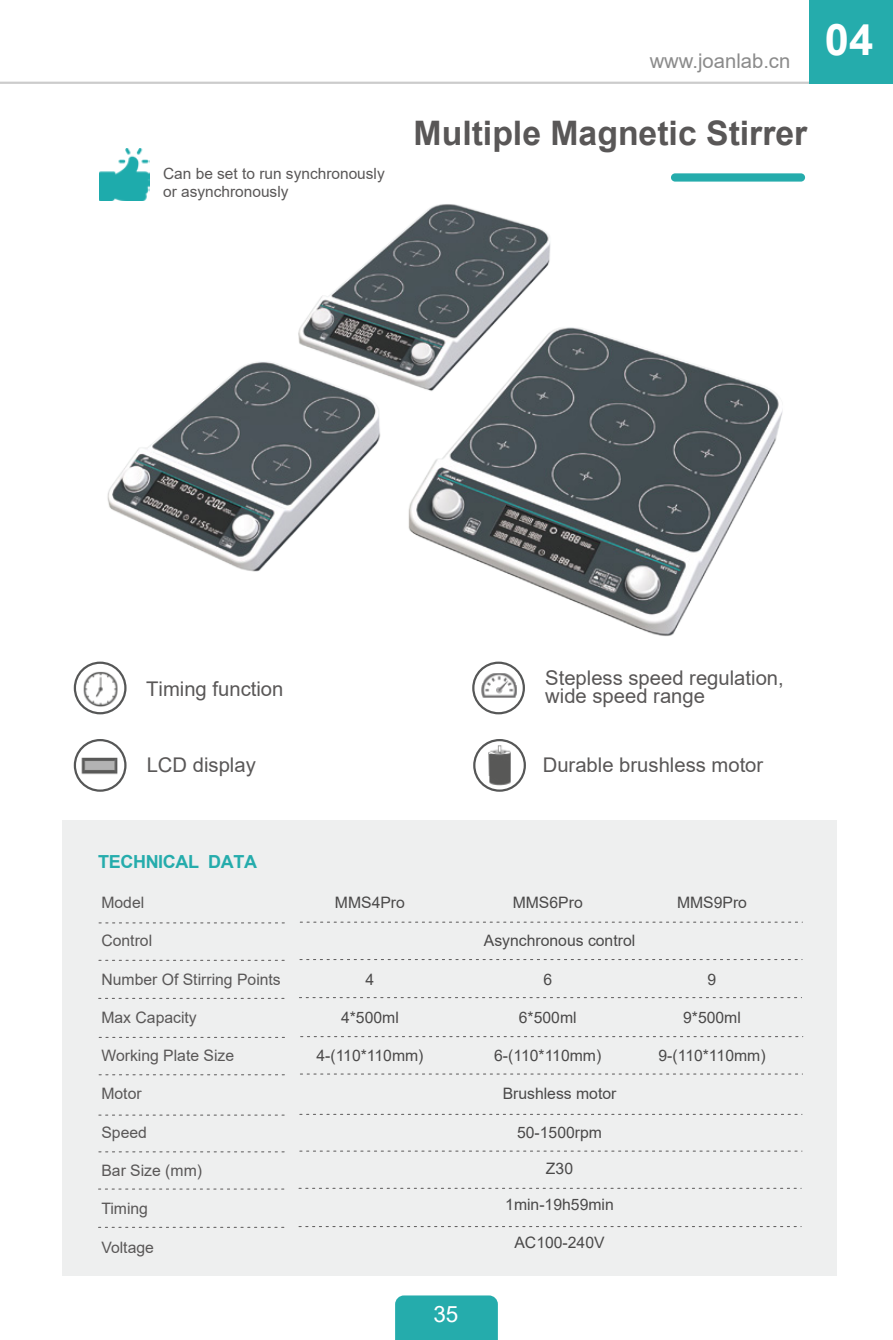
<style>
.page{position:relative;width:893px;height:1340px;background:#fff}
.page>*{position:absolute;margin:0;border:0;box-sizing:border-box;transform-origin:0 0}
.t1{font:700 33.75px "Arial";color:#595757}
.t2{font:22.5px "Arial";color:#fff}
.t3{font:20.25px/18px "Arial";color:#595757}
.t4{font:20.25px "Arial";color:#8b8b8b}
.t5{font:700 18px "Arial";letter-spacing:-.02em;color:#25acac}
.t6{font:15.75px "Arial";color:#4a4949}
.t7{font:15.75px "Arial";color:#595757}
.t8{font:15.53px/17.6px "Arial";color:#595757}
</style>
<div class="page">
<img style="left:99px;top:174px;width:707px;height:462px">
<div style="left:671px;top:173px;width:134px;height:9px;background:#25acac;border-radius:4px"></div>
<div style="left:473px;top:739px;width:53px;height:52px;border:2px solid #565757;border-radius:50%"></div>
<img style="left:486px;top:743px;width:27px;height:44px">
<div style="left:472px;top:661px;width:53px;height:53px;border:2px solid #565757;border-radius:50%"></div>
<img style="left:480px;top:671px;width:37px;height:27px">
<img style="left:78px;top:752px;width:45px;height:26px">
<div style="left:74px;top:739px;width:53px;height:52px;border:2px solid #565757;border-radius:50%"></div>
<div style="left:74px;top:661px;width:53px;height:53px;border:2px solid #565757;border-radius:50%"></div>
<img style="left:76px;top:664px;width:47px;height:51px">
<div style="left:63px;top:820px;width:774px;height:455px;background:#eeefef"></div>
<svg style="left:99px;top:959px;width:186px;height:1px"></svg>
<svg style="left:99px;top:997px;width:185px;height:1px"></svg>
<svg style="left:99px;top:922px;width:186px;height:1px"></svg>
<svg style="left:99px;top:1188px;width:186px;height:1px"></svg>
<svg style="left:99px;top:1151px;width:186px;height:1px"></svg>
<svg style="left:99px;top:1074px;width:186px;height:1px"></svg>
<svg style="left:99px;top:1114px;width:186px;height:1px"></svg>
<svg style="left:99px;top:1036px;width:186px;height:1px"></svg>
<svg style="left:99px;top:1226px;width:185px;height:1px"></svg>
<svg style="left:300px;top:959px;width:502px;height:1px"></svg>
<svg style="left:299px;top:997px;width:503px;height:1px"></svg>
<svg style="left:300px;top:921px;width:498px;height:1px"></svg>
<svg style="left:299px;top:1187px;width:498px;height:1px"></svg>
<svg style="left:300px;top:1150px;width:502px;height:1px"></svg>
<svg style="left:300px;top:1073px;width:498px;height:1px"></svg>
<svg style="left:300px;top:1113px;width:497px;height:1px"></svg>
<svg style="left:301px;top:1036px;width:502px;height:1px"></svg>
<svg style="left:299px;top:1226px;width:502px;height:1px"></svg>
<img style="left:100px;top:149px;width:49px;height:51px">
<hr style="left:0;top:82px;width:893px;height:2px;background:#ccc">
<div style="left:395px;top:1295px;width:103px;height:44px;background:#25acac"></div>
<div style="left:809px;top:0;width:84px;height:84px;background:#25acac"></div>
<p class="t4" style="left:650px;top:47px;width:225px">www.joanlab.cn <sup>04</sup></p>
<p class="t8" style="left:163px;top:165px;width:223px">Can be set to run synchronously or asynchronously</p>
<h1 class="t1" style="left:414px;top:109px;width:395px">Multiple Magnetic Stirrer</h1>
<p class="t3" style="left:146px;top:679px;width:139px">Timing function</p>
<p class="t3" style="left:147px;top:755px;width:111px">LCD display</p>
<p class="t3" style="left:545px;top:668px;width:240px">Stepless speed regulation, wide speed range</p>
<p class="t3" style="left:543px;top:755px;width:222px">Durable brushless motor</p>
<p class="t5" style="left:98px;top:848px;width:161px">TECHNICAL DATA</p>
<p class="t7" style="left:101px;top:891px;width:44px">Model</p>
<p class="t7" style="left:101px;top:930px;width:52px">Control</p>
<p class="t7" style="left:101px;top:968px;width:181px">Number Of Stirring Points</p>
<p class="t7" style="left:101px;top:1006px;width:97px">Max Capacity</p>
<p class="t7" style="left:101px;top:1044px;width:134px">Working Plate Size</p>
<p class="t7" style="left:101px;top:1083px;width:42px">Motor</p>
<p class="t7" style="left:101px;top:1121px;width:47px">Speed</p>
<p class="t7" style="left:101px;top:1159px;width:102px">Bar Size (mm)</p>
<p class="t7" style="left:101px;top:1197px;width:48px">Timing</p>
<p class="t7" style="left:101px;top:1236px;width:54px">Voltage</p>
<p class="t6" style="left:335px;top:892px;width:72px">MMS4Pro</p>
<p class="t6" style="left:366px;top:968px;width:10px">4</p>
<p class="t6" style="left:341px;top:1006px;width:59px">4*500ml</p>
<p class="t6" style="left:316px;top:1045px;width:109px">4-(110*110mm)</p>
<h2 class="t2" style="left:433px;top:1298px;width:27px">35</h2>
<p class="t6" style="left:513px;top:891px;width:72px">MMS6Pro</p>
<p class="t6" style="left:484px;top:930px;width:153px">Asynchronous control</p>
<p class="t6" style="left:543px;top:968px;width:10px">6</p>
<p class="t6" style="left:519px;top:1006px;width:59px">6*500ml</p>
<p class="t6" style="left:494px;top:1045px;width:109px">6-(110*110mm)</p>
<p class="t6" style="left:503px;top:1083px;width:115px">Brushless motor</p>
<p class="t6" style="left:517px;top:1121px;width:86px">50-1500rpm</p>
<p class="t6" style="left:546px;top:1157px;width:29px">Z30</p>
<p class="t6" style="left:505px;top:1193px;width:110px">1min-19h59min</p>
<p class="t6" style="left:514px;top:1231px;width:92px">AC100-240V</p>
<p class="t6" style="left:677px;top:892px;width:72px">MMS9Pro</p>
<p class="t6" style="left:708px;top:968px;width:10px">9</p>
<p class="t6" style="left:683px;top:1006px;width:59px">9*500ml</p>
<p class="t6" style="left:658px;top:1045px;width:109px">9-(110*110mm)</p>
</div>
